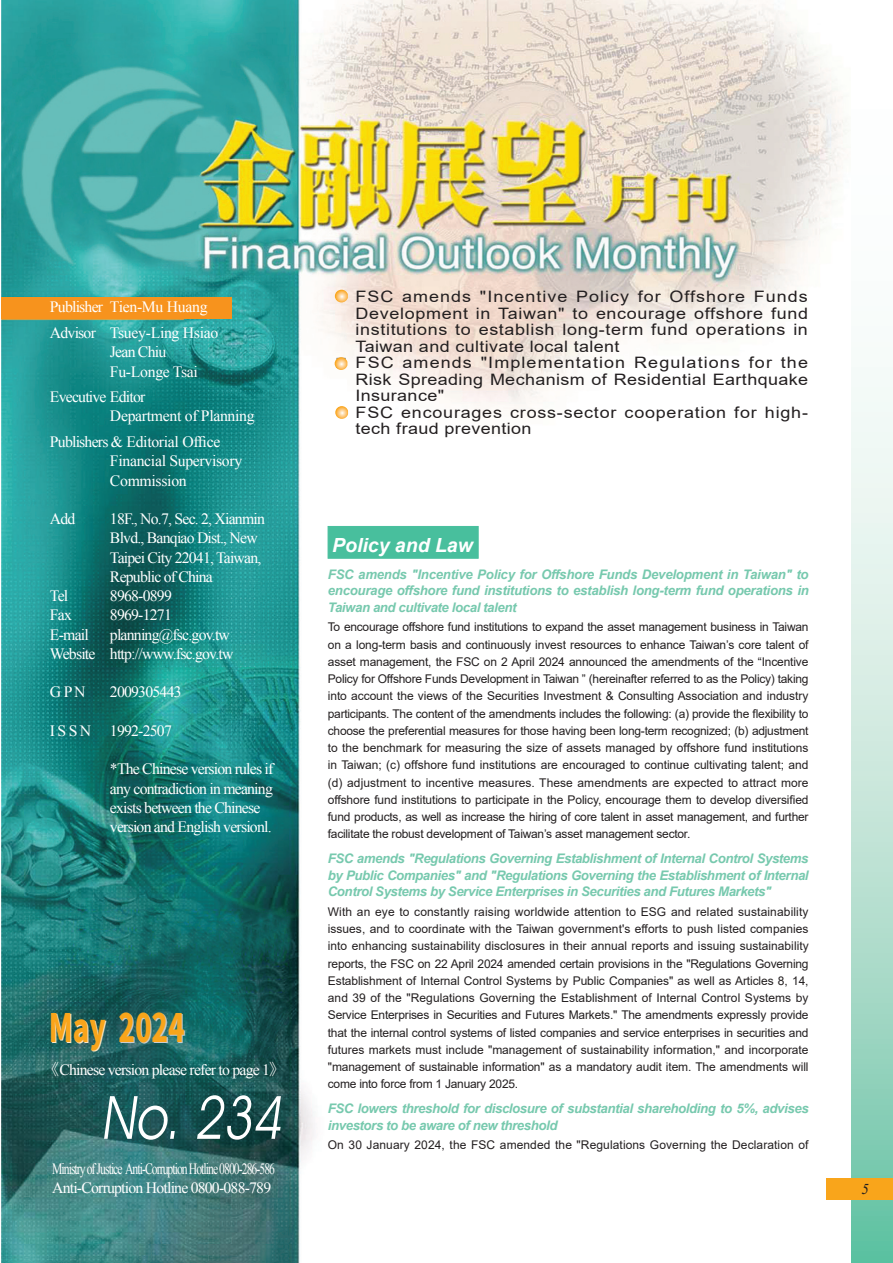
<style>
.page{position:relative;width:893px;height:1263px;background:#fff}
.page>*{position:absolute;margin:0;border:0;box-sizing:border-box;transform-origin:0 0}
.t1{font:60px "Avant Garde IT Cby BT";color:#fff;scale:.86 1}
.t2{font:900 39px "Noto Sans CJ Ktc";color:#f9a51b;scale:.7 1}
.t3{font:italic 700 19.5px "Arial";color:#fff}
.t4{font:15.75px/19.2px "Times New Roman";letter-spacing:-.05em;color:#fff}
.t5{font:15.75px/16.5px "Arial";letter-spacing:.035em;color:#231f20;scale:1.14 1}
.t6{font:15.75px/19.2px "Times New Roman";letter-spacing:-.02em;color:#fff}
.t7{font:15.75px/19.2px "Times New Roman";letter-spacing:-.08em;color:#fff;scale:.74 1}
.t8{font:italic 15px "Times New Roman";color:#231f20}
.t9{font:italic 700 13.2px/16.5px "Arial";letter-spacing:-.03em;color:#77c9ae;text-align:justify}
.t10{font:12px/17.2px "Arial";letter-spacing:-.01em;color:#231f20;text-align:justify}
.t11{font:12px "Arial";letter-spacing:.01em;color:#231f20}
.s1{font-family:"Noto Sans CJ Ktc";font-weight:300}
</style>
<div class="page">
<img style="left:1px;top:0;width:850px;height:1263px">
<svg style="left:851px;top:367px;width:42px;height:896px;background:#bde3d5"></svg>
<div style="left:826px;top:1178px;width:67px;height:21px;background:#f9a51b"></div>
<div style="left:1px;top:297px;width:231px;height:22px;background:#f7931d"></div>
<div style="left:328px;top:526px;width:150px;height:32px;background:#48bf9d"></div>
<svg style="left:335px;top:290px;width:13px;height:12px"></svg>
<svg style="left:335px;top:406px;width:13px;height:13px"></svg>
<svg style="left:335px;top:357px;width:12px;height:13px"></svg>
<h3 class="t6" style="left:50px;top:294px;width:170px;line-height:25.7px">Publisher Tien-Mu Huang<br>Advisor Tsuey-Ling Hsiao</h3>
<h3 class="t4" style="left:110px;top:342px;width:90px">Jean Chiu<br>Fu-Longe Tsai</h3>
<h3 class="t6" style="left:110px;top:387px;width:146px;text-indent:-60px">Evecutive Editor<br>Department of Planning</h3>
<h3 class="t6" style="left:110px;top:432px;width:134px;text-indent:-60px">Publishers &amp; Editorial Office<br>Financial Supervisory<br>Commission</h3>
<h3 class="t4" style="left:50px;top:509px;width:27px">Add</h3>
<h3 class="t4" style="left:110px;top:509px;width:157px">18F., No.7, Sec. 2, Xianmin<br>Blvd., Banqiao Dist., New<br>Taipei City 22041, Taiwan,<br>Republic of China</h3>
<h3 class="t4" style="left:50px;top:586px;width:20px">Tel</h3>
<h3 class="t4" style="left:110px;top:586px;width:63px">8968-0899</h3>
<h3 class="t4" style="left:50px;top:605px;width:24px">Fax</h3>
<h3 class="t4" style="left:110px;top:605px;width:63px">8969-1271</h3>
<h3 class="t4" style="left:50px;top:624px;width:40px">E-mail</h3>
<h3 class="t4" style="left:50px;top:624px;width:185px;text-align:right">planning@fsc.gov.tw<br>Website http://www.fsc.gov.tw</h3>
<h3 class="t4" style="left:50px;top:682px;width:37px">G P N</h3>
<h3 class="t4" style="left:110px;top:682px;width:73px">2009305443</h3>
<h3 class="t4" style="left:50px;top:721px;width:123px">I S S N 1992-2507</h3>
<h3 class="t4" style="left:110px;top:759px;width:165px">*The Chinese version rules if any contradiction in meaning exists between the Chinese version and English versionl.</h3>
<h2 class="t2" style="left:49px;top:1006px;width:196px">May 2024</h2>
<h3 class="t4" style="left:43px;top:1059px;width:243px"><span class="s1">《</span>Chinese version please refer to page 1<span class="s1">》</span></h3>
<h1 class="t1" style="left:101px;top:1081px;width:223px">No. 234</h1>
<h3 class="t7" style="left:52px;top:1159px;width:303px">Ministry of Justice Anti-Corruption Hotline 0800-286-586<br>Anti-Corruption Hotline 0800-088-789</h3>
<p class="t5" style="left:356px;top:288px;width:398px">FSC amends "Incentive Policy for Offshore Funds Development in Taiwan" to encourage offshore fund institutions to establish long-term fund operations in Taiwan and cultivate local talent<br>FSC amends "Implementation Regulations for the Risk Spreading Mechanism of Residential Earthquake Insurance"<br>FSC encourages cross-sector cooperation for high&shy;tech fraud prevention</p>
<h3 class="t3" style="left:332px;top:532px;width:142px">Policy and Law</h3>
<p class="t9" style="left:328px;top:566px;width:482px">FSC amends "Incentive Policy for Offshore Funds Development in Taiwan" to encourage offshore fund institutions to establish long-term fund operations in Taiwan and cultivate local talent</p>
<p class="t10" style="left:328px;top:618px;width:482px">To encourage offshore fund institutions to expand the asset management business in Taiwan on a long-term basis and continuously invest resources to enhance Taiwan’s core talent of asset management, the FSC on 2 April 2024 announced the amendments of the “Incentive Policy for Offshore Funds Development in Taiwan ” (hereinafter referred to as the Policy) taking into account the views of the Securities Investment &amp; Consulting Association and industry participants. The content of the amendments includes the following: (a) provide the flexibility to choose the preferential measures for those having been long-term recognized; (b) adjustment to the benchmark for measuring the size of assets managed by offshore fund institutions in Taiwan; (c) offshore fund institutions are encouraged to continue cultivating talent; and (d) adjustment to incentive measures. These amendments are expected to attract more offshore fund institutions to participate in the Policy, encourage them to develop diversified fund products, as well as increase the hiring of core talent in asset management, and further facilitate the robust development of Taiwan’s asset management sector.</p>
<p class="t9" style="left:328px;top:851px;width:482px">FSC amends "Regulations Governing Establishment of Internal Control Systems by Public Companies" and "Regulations Governing the Establishment of Internal Control Systems by Service Enterprises in Securities and Futures Markets"</p>
<p class="t10" style="left:328px;top:903px;width:482px">With an eye to constantly raising worldwide attention to ESG and related sustainability issues, and to coordinate with the Taiwan government's efforts to push listed companies into enhancing sustainability disclosures in their annual reports and issuing sustainability reports, the FSC on 22 April 2024 amended certain provisions in the "Regulations Governing Establishment of Internal Control Systems by Public Companies" as well as Articles 8, 14, and 39 of the "Regulations Governing the Establishment of Internal Control Systems by Service Enterprises in Securities and Futures Markets." The amendments expressly provide that the internal control systems of listed companies and service enterprises in securities and futures markets must include "management of sustainability information," and incorporate "management of sustainable information" as a mandatory audit item. The amendments will come into force from 1 January 2025.</p>
<p class="t9" style="left:328px;top:1101px;width:482px">FSC lowers threshold for disclosure of substantial shareholding to 5%, advises investors to be aware of new threshold</p>
<p class="t11" style="left:328px;top:1137px;width:482px">On 30 January 2024, the FSC amended the "Regulations Governing the Declaration of</p>
<p class="t8" style="left:861px;top:1179px;width:9px">5</p>
</div>
